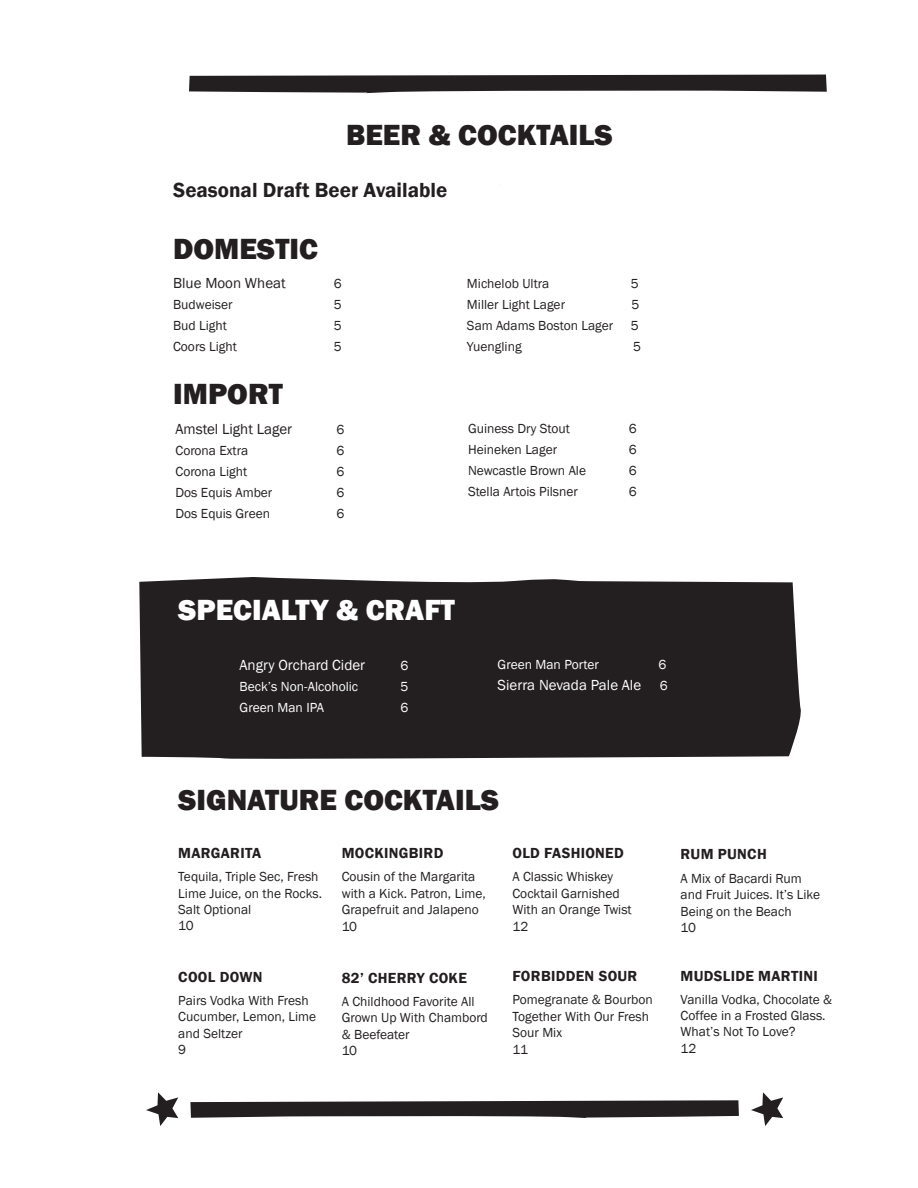
<style>
.page{position:relative;width:918px;height:1188px;background:#fff}
.page>*{position:absolute;margin:0;border:0;box-sizing:border-box;transform-origin:0 0}
.t1{font:800 30px "Franklin Gothic";color:#231f20}
.t2{font:800 30px "Franklin Gothic";color:#fff}
.t3{font:600 21px "Franklin Gothic";color:#231f20}
.t4{font:600 15px "Franklin Gothic";letter-spacing:.02em;color:#231f20}
.t5{font:15px "Franklin Gothic";color:#fff}
.t6{font:15px "Franklin Gothic";color:#231f20}
.t7{font:13.5px/16.2px "Franklin Gothic";color:#231f20}
.t8{font:13.5px "Franklin Gothic";color:#fff}
.s1{font-size:13.5px}
</style>
<div class="page">
<svg style="left:189px;top:74px;width:638px;height:20px;background:#4d4a4a"></svg>
<svg style="left:190px;top:1100px;width:549px;height:19px;background:#4c494a"></svg>
<svg style="left:751px;top:1092px;width:32px;height:34px"></svg>
<svg style="left:146px;top:1092px;width:32px;height:34px"></svg>
<div style="left:139px;top:577px;width:662px;height:182px;background:#231f20"></div>
<p class="t1" style="left:346px;top:115px;width:268px">BEER &amp; COCKTAILS</p>
<p class="t3" style="left:173px;top:177px;width:276px">Seasonal Draft Beer Available</p>
<p class="t1" style="left:173px;top:229px;width:146px">DOMESTIC</p>
<p class="t6" style="left:173px;top:274px;width:114px">Blue Moon Wheat</p>
<p class="t7" style="left:334px;top:276px;width:9px">6</p>
<p class="t7" style="left:173px;top:297px;width:61px">Budweiser</p>
<p class="t7" style="left:334px;top:297px;width:9px">5</p>
<p class="t7" style="left:173px;top:318px;width:55px">Bud Light</p>
<p class="t7" style="left:334px;top:318px;width:9px">5</p>
<p class="t7" style="left:173px;top:339px;width:65px">Coors Light</p>
<p class="t7" style="left:334px;top:339px;width:9px">5</p>
<p class="t1" style="left:173px;top:374px;width:111px">IMPORT</p>
<p class="t6" style="left:176px;top:420px;width:118px">Amstel Light Lager</p>
<p class="t7" style="left:336px;top:422px;width:9px">6</p>
<p class="t7" style="left:176px;top:443px;width:74px">Corona Extra</p>
<p class="t7" style="left:336px;top:443px;width:9px">6</p>
<p class="t7" style="left:176px;top:464px;width:73px">Corona Light</p>
<p class="t7" style="left:336px;top:464px;width:9px">6</p>
<p class="t7" style="left:176px;top:485px;width:98px">Dos Equis Amber</p>
<p class="t7" style="left:336px;top:485px;width:9px">6</p>
<p class="t7" style="left:176px;top:506px;width:96px">Dos Equis Green</p>
<p class="t7" style="left:336px;top:506px;width:9px">6</p>
<p class="t7" style="left:467px;top:276px;width:84px">Michelob Ultra</p>
<p class="t7" style="left:631px;top:276px;width:9px">5</p>
<p class="t7" style="left:467px;top:297px;width:100px">Miller Light Lager</p>
<p class="t7" style="left:631px;top:297px;width:9px">5</p>
<p class="t7" style="left:467px;top:318px;width:173px">Sam Adams Boston Lager 5</p>
<p class="t7" style="left:467px;top:339px;width:56px">Yuengling</p>
<p class="t7" style="left:633px;top:339px;width:9px">5</p>
<p class="t7" style="left:468px;top:421px;width:104px">Guiness Dry Stout</p>
<p class="t7" style="left:629px;top:421px;width:9px">6</p>
<p class="t7" style="left:468px;top:442px;width:91px">Heineken Lager</p>
<p class="t7" style="left:629px;top:442px;width:9px">6</p>
<p class="t7" style="left:468px;top:463px;width:120px">Newcastle Brown Ale</p>
<p class="t7" style="left:629px;top:463px;width:9px">6</p>
<p class="t7" style="left:468px;top:484px;width:111px">Stella Artois Pilsner</p>
<p class="t7" style="left:629px;top:484px;width:9px">6</p>
<p class="t2" style="left:178px;top:591px;width:278px">SPECIALTY &amp; CRAFT</p>
<p class="t5" style="left:240px;top:656px;width:127px">Angry Orchard Cider</p>
<p class="t8" style="left:400px;top:657px;width:9px">6</p>
<p class="t8" style="left:240px;top:678px;width:120px">Beck’s Non-Alcoholic</p>
<p class="t8" style="left:400px;top:678px;width:9px">5</p>
<p class="t8" style="left:240px;top:699px;width:86px">Green Man IPA</p>
<p class="t8" style="left:400px;top:699px;width:9px">6</p>
<p class="t8" style="left:498px;top:656px;width:103px">Green Man Porter</p>
<p class="t8" style="left:658px;top:656px;width:9px">6</p>
<p class="t5" style="left:498px;top:676px;width:172px">Sierra Nevada Pale Ale <span class="s1">6</span></p>
<p class="t1" style="left:178px;top:780px;width:322px">SIGNATURE COCKTAILS</p>
<p class="t4" style="left:178px;top:844px;width:84px">MARGARITA</p>
<p class="t7" style="left:178px;top:869px;width:145px">Tequila, Triple Sec, Fresh<br>Lime Juice, on the Rocks.<br>Salt Optional</p>
<p class="t7" style="left:178px;top:918px;width:17px">10</p>
<p class="t4" style="left:342px;top:844px;width:103px">MOCKINGBIRD</p>
<p class="t7" style="left:342px;top:869px;width:146px">Cousin of the Margarita with a Kick. Patron, Lime,<br>Grapefruit and Jalapeno</p>
<p class="t7" style="left:342px;top:918px;width:17px">10</p>
<p class="t4" style="left:513px;top:844px;width:113px">OLD FASHIONED</p>
<p class="t7" style="left:513px;top:869px;width:121px">A Classic Whiskey<br>Cocktail Garnished<br>With an Orange Twist</p>
<p class="t7" style="left:513px;top:918px;width:17px">12</p>
<p class="t4" style="left:178px;top:968px;width:86px">COOL DOWN</p>
<p class="t7" style="left:178px;top:993px;width:139px">Pairs Vodka With Fresh<br>Cucumber, Lemon, Lime and Seltzer</p>
<p class="t7" style="left:178px;top:1041px;width:9px">9</p>
<p class="t4" style="left:342px;top:969px;width:127px">82’ CHERRY COKE</p>
<p class="t7" style="left:342px;top:994px;width:148px">A Childhood Favorite All<br>Grown Up With Chambord &amp; Beefeater</p>
<p class="t7" style="left:342px;top:1042px;width:17px">10</p>
<p class="t4" style="left:513px;top:967px;width:126px">FORBIDDEN SOUR</p>
<p class="t7" style="left:513px;top:992px;width:142px">Pomegranate &amp; Bourbon<br>Together With Our Fresh<br>Sour Mix</p>
<p class="t7" style="left:513px;top:1042px;width:17px">11</p>
<p class="t4" style="left:681px;top:845px;width:88px">RUM PUNCH</p>
<p class="t7" style="left:681px;top:870px;width:141px">A Mix of Bacardi Rum and Fruit Juices. It’s Like<br>Being on the Beach</p>
<p class="t7" style="left:681px;top:919px;width:17px">10</p>
<p class="t4" style="left:681px;top:967px;width:139px">MUDSLIDE MARTINI</p>
<p class="t7" style="left:681px;top:992px;width:153px">Vanilla Vodka, Chocolate &amp;<br>Coffee in a Frosted Glass.<br>What’s Not To Love?</p>
<p class="t7" style="left:681px;top:1040px;width:17px">12</p>
</div>
